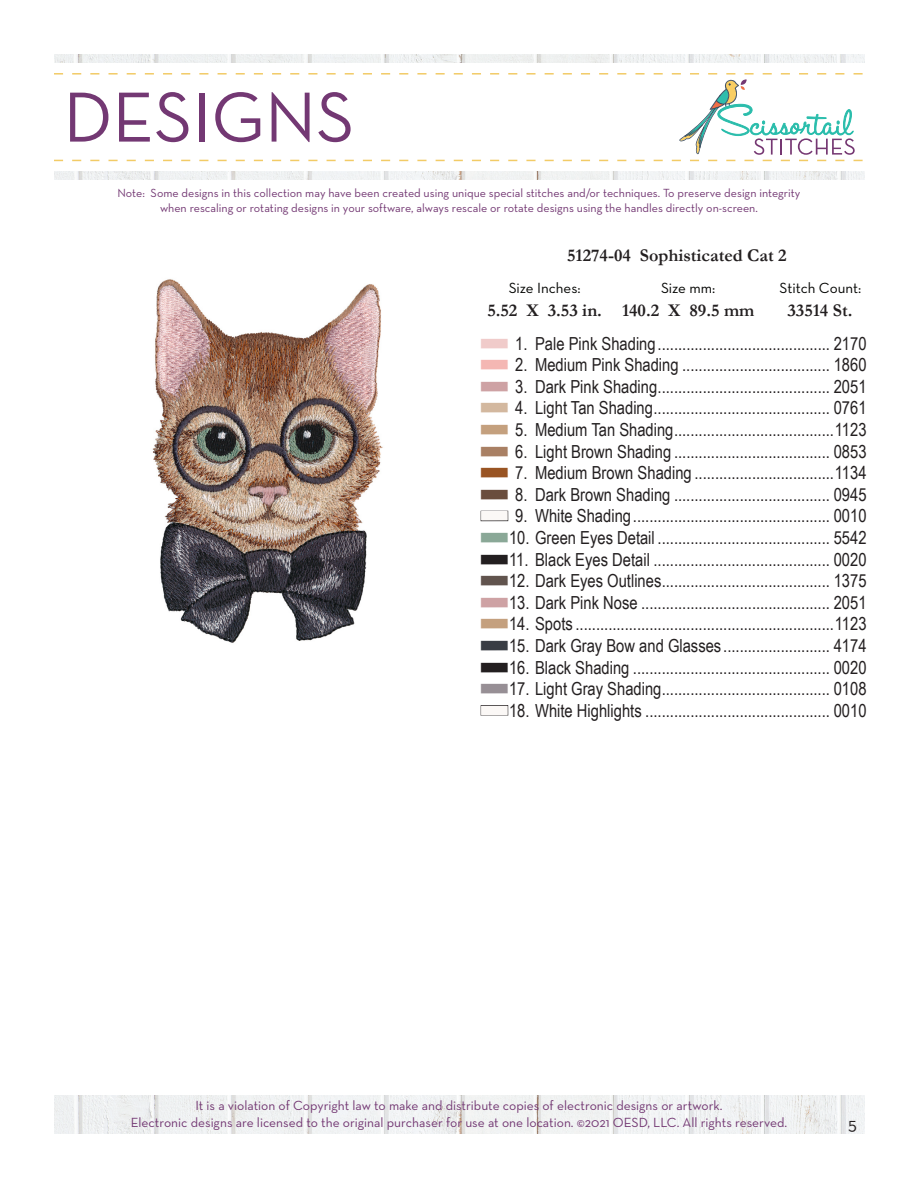
<style>
.page{position:relative;width:918px;height:1188px;background:#fff}
.page>*{position:absolute;margin:0;border:0;box-sizing:border-box;transform-origin:0 0}
.t1{font:72px "Neutra Text";color:#733873}
.t2{font:18px "Arial Narrow";color:#231f20}
.t3{font:700 18px "Garamond";color:#231f20}
.t4{font:18px "Neutra Text";color:#231f20}
.t5{font:15px "Neutra Text";color:#040503}
.t6{font:13.5px "Neutra Text";color:#733873}
.t7{font:12px "Neutra Text";color:#733873}
.s1{font-family:"threadchart";color:#f0cbca}
.s2{font-family:"threadchart";color:#f4b7b3}
.s3{font-family:"threadchart";color:#cea2a4}
.s4{font-family:"threadchart";color:#d3b89f}
.s5{font-family:"threadchart";color:#c4a07e}
.s6{font-family:"threadchart";color:#a98064}
.s7{font-family:"threadchart";color:#995423}
.s8{font-family:"threadchart";color:#6a4d3d}
.s9{font-family:"threadchart"}
.s10{font-family:"threadchart";color:#8aa897}
.s11{font-family:"threadchart";color:#61544e}
.s12{font-family:"threadchart";color:#393d44}
.s13{font-family:"threadchart";color:#978f95}
</style>
<div class="page">
<img style="left:54px;top:1096px;width:810px;height:38px">
<img style="left:54px;top:54px;width:810px;height:126px">
<div style="left:29px;top:63px;width:863px;height:108px;background:#fff"></div>
<svg style="left:54px;top:73px;width:809px;height:88px"></svg>
<img style="left:152px;top:279px;width:231px;height:364px">
<p class="t1" style="left:63px;top:73px;width:293px">DESIGNS</p>
<p class="t7" style="left:117px;top:186px;width:685px">Note: Some designs in this collection may have been created using unique special stitches and/or techniques. To preserve design integrity</p>
<p class="t7" style="left:160px;top:200px;width:599px">when rescaling or rotating designs in your software, always rescale or rotate designs using the handles directly on-screen.</p>
<p class="t3" style="left:567px;top:243px;width:221px">51274-04 Sophisticated Cat 2</p>
<p class="t3" style="left:487px;top:298px;width:116px">5.52 X 3.53 in.</p>
<p class="t3" style="left:622px;top:298px;width:134px">140.2 X 89.5 mm</p>
<p class="t3" style="left:787px;top:298px;width:66px">33514 St.</p>
<p class="t2" style="left:481px;top:330px;width:387px"><span class="s1">n</span> 1. Pale Pink Shading.......................................... 2170</p>
<p class="t2" style="left:481px;top:352px;width:387px"><span class="s2">n</span> 2. Medium Pink Shading .................................... 1860</p>
<p class="t2" style="left:481px;top:373px;width:387px"><span class="s3">n</span> 3. Dark Pink Shading.......................................... 2051</p>
<p class="t2" style="left:481px;top:395px;width:387px"><span class="s4">n</span> 4. Light Tan Shading........................................... 0761</p>
<p class="t2" style="left:481px;top:416px;width:387px"><span class="s5">n</span> 5. Medium Tan Shading.......................................1123</p>
<p class="t2" style="left:481px;top:438px;width:387px"><span class="s6">n</span> 6. Light Brown Shading ...................................... 0853</p>
<p class="t2" style="left:481px;top:460px;width:387px"><span class="s7">n</span> 7. Medium Brown Shading ..................................1134</p>
<p class="t2" style="left:481px;top:481px;width:387px"><span class="s8">n</span> 8. Dark Brown Shading ...................................... 0945</p>
<p class="t2" style="left:481px;top:503px;width:387px"><span class="s9">n</span> 9. White Shading................................................ 0010</p>
<p class="t2" style="left:481px;top:524px;width:387px"><span class="s10">n</span>10. Green Eyes Detail .......................................... 5542</p>
<p class="t2" style="left:481px;top:546px;width:387px"><span class="s9">n</span>11. Black Eyes Detail ........................................... 0020</p>
<p class="t2" style="left:481px;top:568px;width:387px"><span class="s11">n</span>12. Dark Eyes Outlines......................................... 1375</p>
<p class="t2" style="left:481px;top:589px;width:387px"><span class="s3">n</span>13. Dark Pink Nose .............................................. 2051</p>
<p class="t2" style="left:481px;top:611px;width:387px"><span class="s5">n</span>14. Spots ...............................................................1123</p>
<p class="t2" style="left:481px;top:632px;width:387px"><span class="s12">n</span>15. Dark Gray Bow and Glasses.......................... 4174</p>
<p class="t2" style="left:481px;top:654px;width:387px"><span class="s9">n</span>16. Black Shading ................................................ 0020</p>
<p class="t2" style="left:481px;top:676px;width:387px"><span class="s13">n</span>17. Light Gray Shading......................................... 0108</p>
<p class="t2" style="left:481px;top:697px;width:387px"><span class="s9">n</span>18. White Highlights ............................................. 0010</p>
<p class="t5" style="left:509px;top:279px;width:73px">Size Inches:</p>
<p class="t5" style="left:661px;top:279px;width:56px">Size mm:</p>
<p class="t5" style="left:779px;top:279px;width:83px">Stitch Count:</p>
<p class="t6" style="left:195px;top:1098px;width:529px">It is a violation of Copyright law to make and distribute copies of electronic designs or artwork.</p>
<p class="t6" style="left:131px;top:1114px;width:658px">Electronic designs are licensed to the original purchaser for use at one location. ©2021 OESD, LLC. All rights reserved.</p>
<p class="t4" style="left:848px;top:1113px;width:10px">5</p>
</div>
